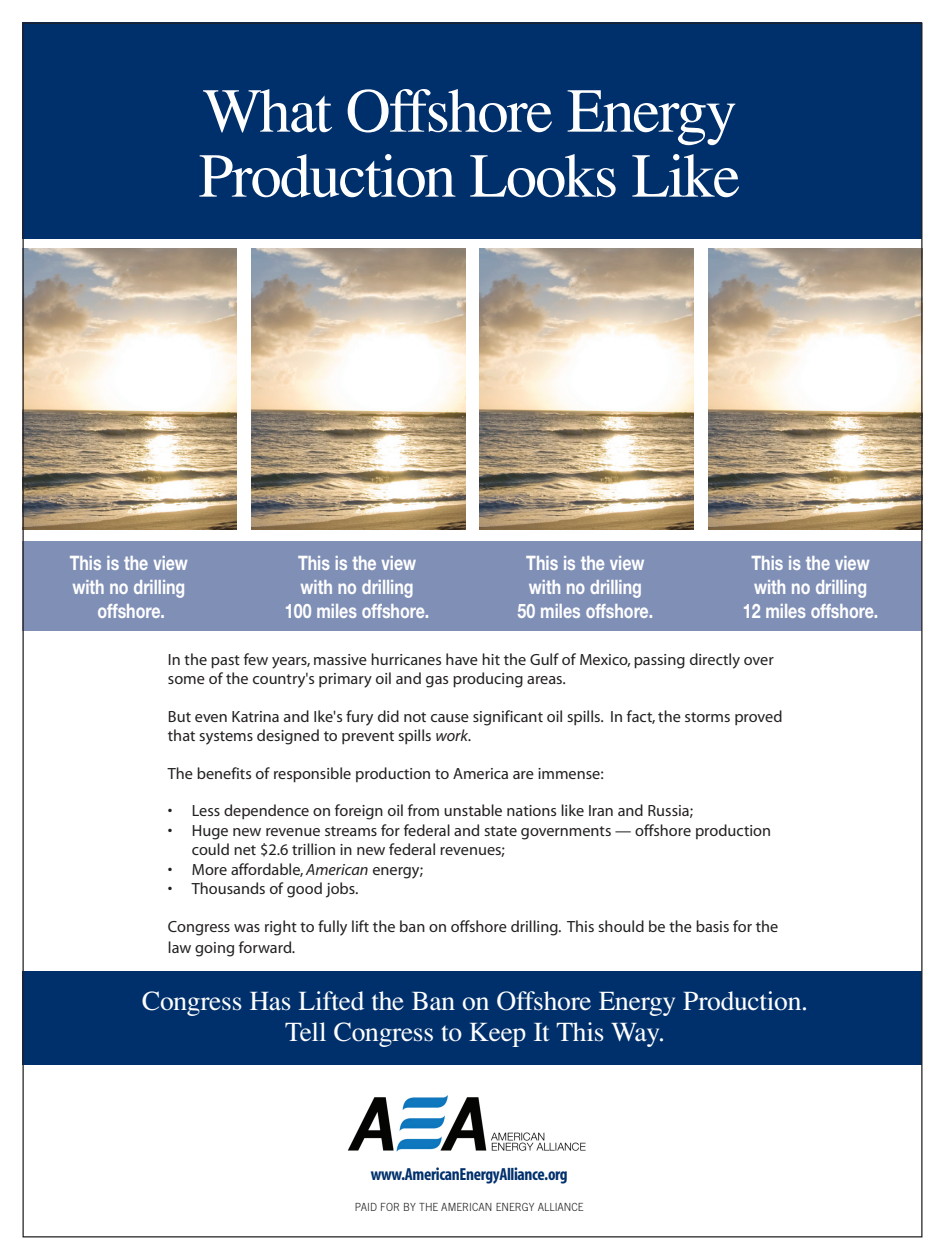
<style>
.page{position:relative;width:945px;height:1260px;background:#fff}
.page>*{position:absolute;margin:0;border:0;box-sizing:border-box;transform-origin:0 0}
.t1{font:62.5px/65px "Times";letter-spacing:-.03em;color:#fff}
.t2{font:27.5px/31.2px "Times";letter-spacing:-.01em;color:#fff;text-align:center}
.t3{font:700 20px/24px "Helvetica Neue";color:#fff;text-align:center;scale:.8 1}
.t4{font:700 condensed 17.5px "Myriad";letter-spacing:-.02em;color:#00306c}
.t5{font:16.25px/19.5px "Myriad";color:#231f20}
.t6{font:300 11.25px "Trade Gothic";color:#231f20;scale:.93 1}
.s1{font-style:italic}
</style>
<div class="page">
<div style="left:22px;top:971px;width:900px;height:94px;background:#00306c"></div>
<div style="left:22px;top:541px;width:900px;height:89px;background:#808fb6"></div>
<div style="left:22px;top:22px;width:900px;height:217px;background:#00306c"></div>
<img style="left:24px;top:249px;width:212px;height:280px">
<img style="left:347px;top:1095px;width:239px;height:57px">
<img style="left:251px;top:249px;width:214px;height:280px">
<img style="left:480px;top:249px;width:214px;height:280px">
<img style="left:709px;top:249px;width:211px;height:280px">
<h1 class="t1" style="left:199px;top:84px;width:543px">What Offshore Energy<br>Production Looks Like</h1>
<p class="t3" style="left:70px;top:552px;width:149px">This is the view with no drilling offshore.</p>
<p class="t3" style="left:285px;top:552px;width:182px">This is the view with no drilling<br>100 miles offshore.</p>
<p class="t3" style="left:518px;top:552px;width:171px">This is the view with no drilling<br>50 miles offshore.</p>
<p class="t3" style="left:743px;top:552px;width:171px">This is the view with no drilling<br>12 miles offshore.</p>
<p class="t5" style="left:168px;top:651px;width:607px">In the past few years, massive hurricanes have hit the Gulf of Mexico, passing directly over some of the country's primary oil and gas producing areas.</p>
<p class="t5" style="left:168px;top:708px;width:616px">But even Katrina and Ike's fury did not cause significant oil spills. In fact, the storms proved that systems designed to prevent spills <span class="s1">work</span>.</p>
<p class="t5" style="left:168px;top:765px;width:437px">The benefits of responsible production to America are immense:</p>
<p class="t5" style="left:168px;top:802px;width:527px">• Less dependence on foreign oil from unstable nations like Iran and Russia;</p>
<p class="t5" style="left:192px;top:822px;width:581px;text-indent:-24px">• Huge new revenue streams for federal and state governments — offshore production could net $2.6 trillion in new federal revenues;</p>
<p class="t5" style="left:168px;top:861px;width:257px">• More affordable, <span class="s1">American</span> energy;</p>
<p class="t5" style="left:168px;top:880px;width:192px">• Thousands of good jobs.</p>
<p class="t5" style="left:168px;top:917px;width:612px;line-height:21.2px">Congress was right to fully lift the ban on offshore drilling. This should be the basis for the law going forward.</p>
<h2 class="t2" style="left:142px;top:988px;width:668px">Congress Has Lifted the Ban on Offshore Energy Production.<br>Tell Congress to Keep It This Way.</h2>
<p class="t4" style="left:371px;top:1168px;width:199px">www.AmericanEnergyAlliance.org</p>
<p class="t6" style="left:355px;top:1203px;width:248px">PAID FOR BY THE AMERICAN ENERGY ALLIANCE</p>
</div>
